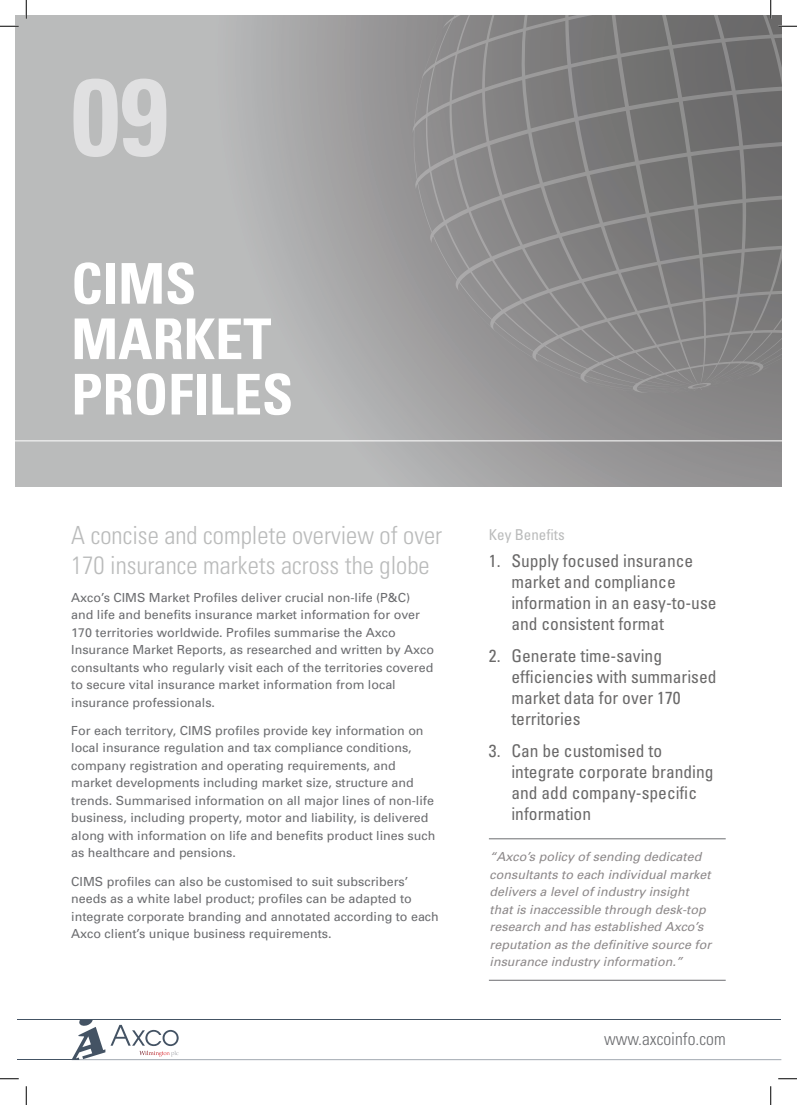
<style>
.page{position:relative;width:797px;height:1105px;background:#fff}
.page>*{position:absolute;margin:0;border:0;box-sizing:border-box;transform-origin:0 0}
.t1{font:700 condensed 109.5px "Univers";color:#e0e0e1}
.t2{font:700 condensed 56.25px/55.4px "Univers";color:#fff}
.t3{font:300 condensed 25px/30px "Univers";color:#babbbb}
.t4{font:condensed 17.5px/21px "Univers";color:#6a6969}
.t5{font:300 condensed 17.5px "Univers";color:#6c6d70}
.t6{font:condensed 15px "Univers";color:#babbbb}
.t7{font:12.5px/17.5px "Univers";color:#6c6d70}
.t8{font:italic 12.5px/17.5px "Univers";color:#8d898a}
</style>
<div class="page">
<svg style="left:16px;top:16px;width:765px;height:471px;background:#afb0b0"></svg>
<svg style="left:412px;top:16px;width:369px;height:377px;background:#838283"></svg>
<hr style="left:16px;top:441px;width:765px;height:1px;background:#fff">
<hr style="left:489px;top:838px;width:236px;height:1px;background:#6c6d70">
<hr style="left:489px;top:980px;width:236px;height:1px;background:#6c6d70">
<hr style="left:17px;top:1019px;width:764px;height:1px;background:#445364">
<svg style="left:72px;top:1020px;width:709px;height:40px"></svg>
<hr style="left:17px;top:1059px;width:55px;height:1px;background:#445364">
<svg style="left:0;top:25px;width:19px;height:2px"></svg>
<svg style="left:778px;top:25px;width:19px;height:2px"></svg>
<svg style="left:0;top:1078px;width:19px;height:1px"></svg>
<svg style="left:778px;top:1078px;width:19px;height:1px"></svg>
<svg style="left:25px;top:0;width:2px;height:19px"></svg>
<svg style="left:25px;top:1086px;width:2px;height:19px"></svg>
<svg style="left:770px;top:0;width:1px;height:19px"></svg>
<svg style="left:770px;top:1086px;width:1px;height:19px"></svg>
<h1 class="t1" style="left:71px;top:50px;width:99px">09</h1>
<h2 class="t2" style="left:71px;top:255px;width:223px">CIMS<br>MARKET<br>PROFILES</h2>
<h3 class="t3" style="left:71px;top:519px;width:372px">A concise and complete overview of over<br>170 insurance markets across the globe</h3>
<p class="t7" style="left:71px;top:588px;width:364px">Axco’s CIMS Market Profiles deliver crucial non-life (P&amp;C) and life and benefits insurance market information for over 170 territories worldwide. Profiles summarise the Axco Insurance Market Reports, as researched and written by Axco consultants who regularly visit each of the territories covered to secure vital insurance market information from local insurance professionals.</p>
<p class="t7" style="left:71px;top:721px;width:365px">For each territory, CIMS profiles provide key information on local insurance regulation and tax compliance conditions, company registration and operating requirements, and market developments including market size, structure and trends. Summarised information on all major lines of non-life business, including property, motor and liability, is delivered along with information on life and benefits product lines such as healthcare and pensions.</p>
<p class="t7" style="left:71px;top:872px;width:369px">CIMS profiles can also be customised to suit subscribers’ needs as a white label product; profiles can be adapted to integrate corporate branding and annotated according to each Axco client’s unique business requirements.</p>
<p class="t6" style="left:489px;top:525px;width:77px">Key Benefits</p>
<h3 class="t4" style="left:511px;top:550px;width:207px;text-indent:-23px">1. Supply focused insurance market and compliance information in an easy-to-use and consistent format</h3>
<h3 class="t4" style="left:511px;top:645px;width:207px;text-indent:-23px">2. Generate time-saving efficiencies with summarised market data for over 170 territories</h3>
<h3 class="t4" style="left:511px;top:739px;width:204px;text-indent:-23px">3. Can be customised to integrate corporate branding and add company-specific information</h3>
<p class="t8" style="left:489px;top:848px;width:223px">“Axco’s policy of sending dedicated consultants to each individual market delivers a level of industry insight that is inaccessible through desk-top research and has established Axco’s reputation as the definitive source for insurance industry information.”</p>
<h3 class="t5" style="left:604px;top:1028px;width:123px">www.axcoinfo.com</h3>
</div>
